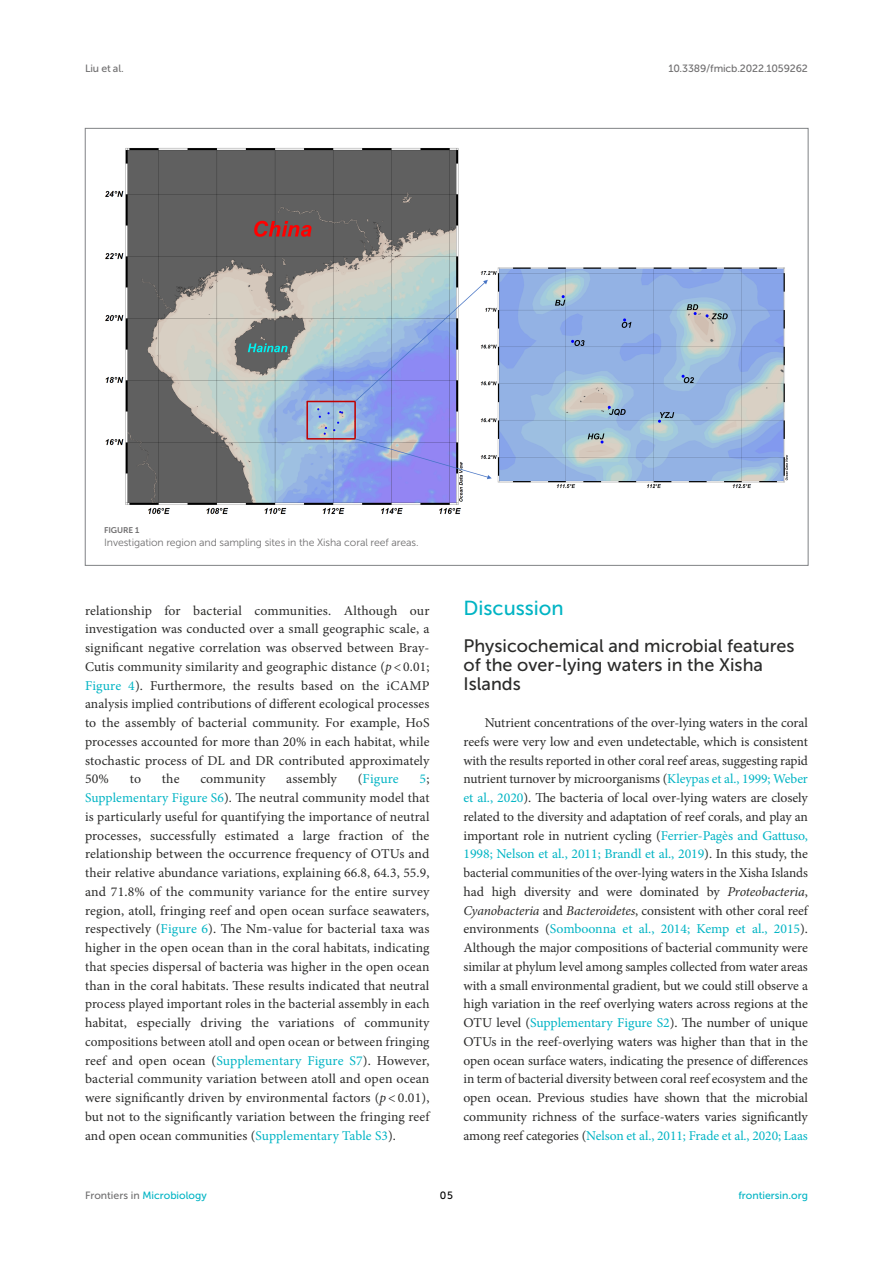
<style>
.page{position:relative;width:893px;height:1263px;background:#fff}
.page>*{position:absolute;margin:0;border:0;box-sizing:border-box;transform-origin:0 0}
.HEAD_1{font:20.25px "Museo Sans 500";color:#00b4c4}
.HEAD_2_after_HEAD_1{font:18px/18.8px "Museo Sans 500";color:#2b2b2a}
.TEXT_FLUSH{font:13.5px/18.8px "Minion Pro";color:#2b2b2a;text-align:justify}
.TEXT_FLUSH-2{font:13.5px "Minion Pro";letter-spacing:.01em;color:#00b4c4}
.FIG_LEG{font:10.5px "Museo Sans 300";letter-spacing:-.01em;color:#706f70}
.t1{font:10.5px "Museo Sans 500";color:#00b4c4}
.t2{font:10.5px "Museo Sans 500";letter-spacing:-.015em;color:#706f70}
.t3{font:10.5px "Museo Sans 500";color:#000}
.FIG_HD{font:8.25px "Museo Sans 700";letter-spacing:-.01em;color:#706f70}
.s1{font-style:italic}
.s2{color:#00b4c4}
.s3{color:#2b2b2a}
.s4{color:#706f70}
</style>
<div class="page">
<img style="left:105px;top:148px;width:683px;height:366px">
<p class="t2" style="left:85px;top:63px;width:40px">Liu et al.</p>
<p class="t2" style="left:668px;top:63px;width:141px">10.3389/fmicb.2022.1059262</p>
<p class="FIG_HD" style="left:104px;top:525px;width:37px">FIGURE 1</p>
<p class="FIG_LEG" style="left:104px;top:537px;width:316px">Investigation region and sampling sites in the Xisha coral reef areas.</p>
<p class="TEXT_FLUSH" style="left:85px;top:601px;width:346px">relationship for bacterial communities. Although our investigation was conducted over a small geographic scale, a significant negative correlation was observed between Bray-Cutis community similarity and geographic distance (<span class="s1">p</span> &lt; 0.01; <span class="s2">Figure 4</span>). Furthermore, the results based on the iCAMP analysis implied contributions of different ecological processes to the assembly of bacterial community. For example, HoS processes accounted for more than 20% in each habitat, while stochastic process of DL and DR contributed approximately 50%</p>
<p class="TEXT_FLUSH" style="left:130px;top:770px;width:13px">to</p>
<p class="TEXT_FLUSH" style="left:162px;top:770px;width:19px">the</p>
<p class="TEXT_FLUSH" style="left:200px;top:770px;width:67px">community</p>
<p class="TEXT_FLUSH" style="left:286px;top:770px;width:52px">assembly</p>
<p class="TEXT_FLUSH-2" style="left:358px;top:770px;width:43px"><span class="s3">(</span>Figure</p>
<p class="TEXT_FLUSH" style="left:85px;top:770px;width:346px;text-indent:335px"><span class="s2">5</span>; <span class="s2">Supplementary Figure S6</span>). The neutral community model that is particularly useful for quantifying the importance of neutral processes, successfully estimated a large fraction of the relationship between the occurrence frequency of OTUs and their relative abundance variations, explaining 66.8, 64.3, 55.9, and 71.8% of the community variance for the entire survey region, atoll, fringing reef and open ocean surface seawaters, respectively (<span class="s2">Figure 6</span>). The Nm-value for bacterial taxa was higher in the open ocean than in the coral habitats, indicating that species dispersal of bacteria was higher in the open ocean than in the coral habitats. These results indicated that neutral process played important roles in the bacterial assembly in each habitat, especially driving the variations of community compositions between atoll and open ocean or between fringing reef and open ocean (<span class="s2">Supplementary Figure S7</span>). However, bacterial community variation between atoll and open ocean were significantly driven by environmental factors (<span class="s1">p</span> &lt; 0.01), but not to the significantly variation between the fringing reef and open ocean communities (<span class="s2">Supplementary Table S3</span>).</p>
<p class="HEAD_1" style="left:463px;top:596px;width:102px">Discussion</p>
<p class="HEAD_2_after_HEAD_1" style="left:463px;top:636px;width:333px">Physicochemical and microbial features of the over-lying waters in the Xisha<br>Islands</p>
<p class="TEXT_FLUSH" style="left:463px;top:713px;width:346px;text-indent:21px">Nutrient concentrations of the over-lying waters in the coral reefs were very low and even undetectable, which is consistent with the results reported in other coral reef areas, suggesting rapid nutrient turnover by microorganisms (<span class="s2">Kleypas et al., 1999; Weber et al., 2020</span>). The bacteria of local over-lying waters are closely related to the diversity and adaptation of reef corals, and play an important role in nutrient cycling (<span class="s2">Ferrier-Pagès and Gattuso, 1998; Nelson et al., 2011; Brandl et al., 2019</span>). In this study, the bacterial communities of the over-lying waters in the Xisha Islands had high diversity and were dominated by <span class="s1">Proteobacteria</span>, <span class="s1">Cyanobacteria</span> and <span class="s1">Bacteroidetes</span>, consistent with other coral reef environments (<span class="s2">Somboonna et al., 2014; Kemp et al., 2015</span>).<br>Although the major compositions of bacterial community were similar at phylum level among samples collected from water areas with a small environmental gradient, but we could still observe a high variation in the reef overlying waters across regions at the OTU level (<span class="s2">Supplementary Figure S2</span>). The number of unique OTUs in the reef-overlying waters was higher than that in the open ocean surface waters, indicating the presence of differences in term of bacterial diversity between coral reef ecosystem and the open ocean. Previous studies have shown that the microbial community richness of the surface-waters varies significantly among reef categories (<span class="s2">Nelson et al., 2011; Frade et al., 2020; Laas</span></p>
<p class="t1" style="left:85px;top:1190px;width:123px"><span class="s4">Frontiers in</span> Microbiology</p>
<p class="t3" style="left:440px;top:1190px;width:14px">05</p>
<p class="t1" style="left:738px;top:1190px;width:71px">frontiersin.org</p>
</div>
